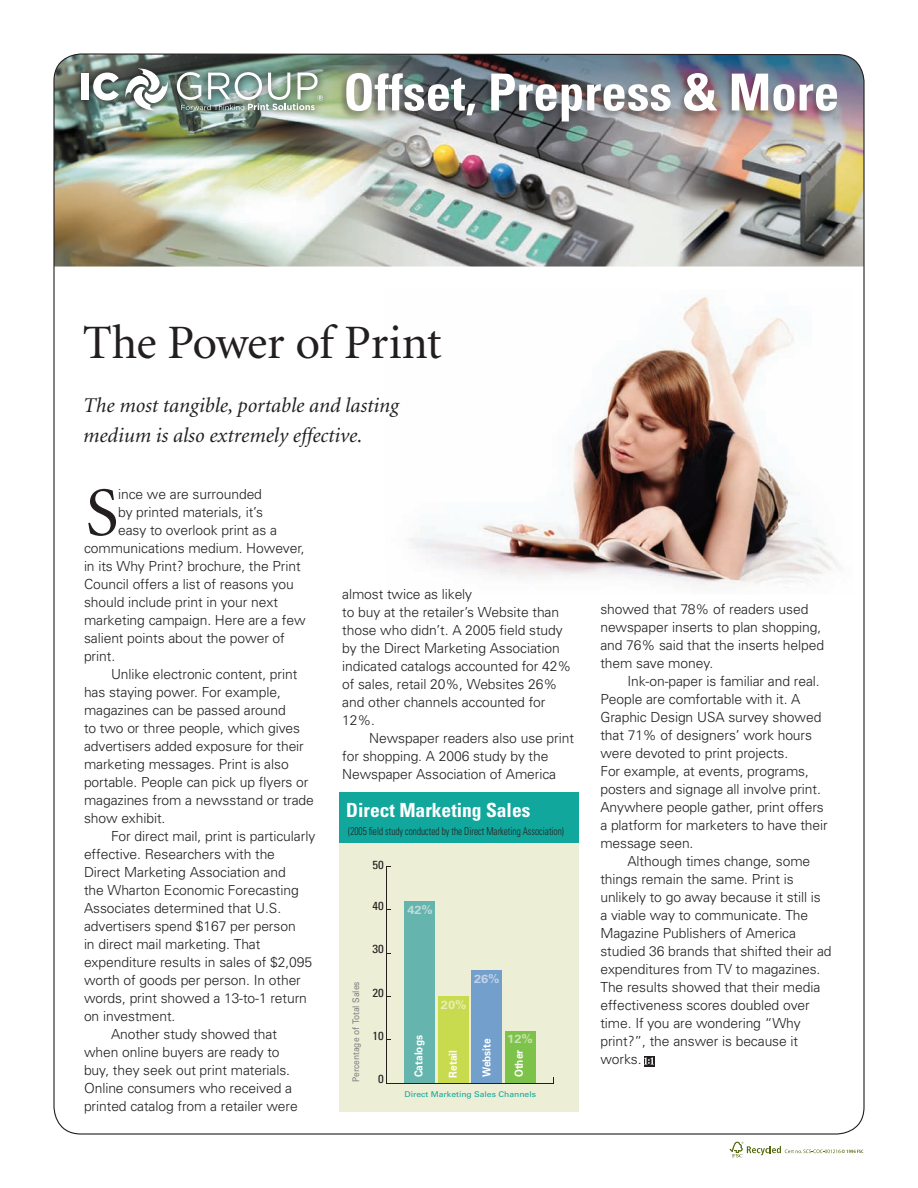
<style>
.page{position:relative;width:918px;height:1188px;background:#fff}
.page>*{position:absolute;margin:0;border:0;box-sizing:border-box;transform-origin:0 0}
.t1{font:69.3px "Minion";color:#231f20}
.t2{font:48px "Minion";letter-spacing:-.02em;color:#231f20}
.t3{font:italic 21px/30px "Minion";color:#231f20}
.t4{font:700 condensed 19.5px "Univers";color:#fff}
.t5{font:300 13.8px/18px "Univers";letter-spacing:-.005em;color:#231f20}
.t6{font:condensed 11.7px "Univers";color:#231f20;scale:1.09 1}
.t7{font:700 11.7px "Univers";color:#c0dcd9;scale:1.09 1}
.t8{font:700 11.7px "Univers";color:#e6eeb9;scale:1.09 1}
.t9{font:700 11.7px "Univers";color:#c2d2e8;scale:1.09 1}
.t10{font:700 11.7px "Univers";color:#cae2b2;scale:1.09 1}
.t11{font:700 10.95px "Univers";color:#fff;scale:.92 1}
.t12{font:300 condensed 10.8px "Univers";color:#231f20;scale:.85 1}
.t13{font:9.15px "Univers";color:#808285;scale:.92 1}
.t14{font:7.8px "Univers";color:#12a79d;scale:1.09 1}
</style>
<div class="page">
<img style="left:53px;top:53px;width:812px;height:1082px">
<div style="left:338px;top:72px;width:500px;height:58px;background:#231f20;opacity:.35"></div>
<img style="left:346px;top:73px;width:491px;height:49px">
<div style="left:644px;top:1056px;width:10px;height:10px;background:#231f20"></div>
<svg style="left:644px;top:1057px;width:10px;height:8px"></svg>
<div style="left:339px;top:793px;width:240px;height:319px;background:#eceed5"></div>
<hr style="left:386px;top:866px;width:1px;height:217px;background:#231f20">
<div style="left:505px;top:1031px;width:30px;height:52px;background:#7dc34a"></div>
<div style="left:472px;top:970px;width:30px;height:113px;background:#729fcc"></div>
<div style="left:438px;top:996px;width:30px;height:87px;background:#c8db4f"></div>
<div style="left:405px;top:901px;width:30px;height:182px;background:#65b4ad"></div>
<hr style="left:386px;top:1083px;width:168px;height:1px;background:#231f20">
<div style="left:339px;top:793px;width:240px;height:50px;background:#12a79d"></div>
<img style="left:73px;top:60px;width:257px;height:58px">
<svg style="left:125px;top:69px;width:43px;height:41px"></svg>
<div style="left:82px;top:73px;width:7px;height:27px;background:#fff"></div>
<svg style="left:93px;top:73px;width:26px;height:27px"></svg>
<img style="left:177px;top:72px;width:146px;height:39px">
<svg style="left:730px;top:1142px;width:133px;height:15px"></svg>
<h2 class="t2" style="left:82px;top:319px;width:361px">The Power of Print</h2>
<h3 class="t3" style="left:82px;top:391px;width:317px">The most tangible, portable and lasting medium is also extremely effective.</h3>
<h1 class="t1" style="left:86px;top:479px;width:34px">S</h1>
<p class="t5" style="left:118px;top:485px;width:145px">ince we are surrounded</p>
<p class="t5" style="left:118px;top:503px;width:146px">by printed materials, it’s</p>
<p class="t5" style="left:118px;top:521px;width:160px">easy to overlook print as a</p>
<p class="t5" style="left:84px;top:539px;width:222px">communications medium. However,</p>
<p class="t5" style="left:84px;top:557px;width:218px">in its Why Print? brochure, the Print</p>
<p class="t5" style="left:84px;top:575px;width:211px">Council offers a list of reasons you</p>
<p class="t5" style="left:84px;top:593px;width:195px">should include print in your next</p>
<p class="t5" style="left:84px;top:611px;width:223px">marketing campaign. Here are a few</p>
<p class="t5" style="left:84px;top:629px;width:202px">salient points about the power of</p>
<p class="t5" style="left:84px;top:647px;width:33px">print.</p>
<p class="t5" style="left:111px;top:665px;width:188px">Unlike electronic content, print</p>
<p class="t5" style="left:84px;top:683px;width:198px">has staying power. For example,</p>
<p class="t5" style="left:84px;top:701px;width:203px">magazines can be passed around</p>
<p class="t5" style="left:84px;top:719px;width:218px">to two or three people, which gives</p>
<p class="t5" style="left:84px;top:737px;width:221px">advertisers added exposure for their</p>
<p class="t5" style="left:84px;top:755px;width:206px">marketing messages. Print is also</p>
<p class="t5" style="left:84px;top:773px;width:226px">portable. People can pick up flyers or</p>
<p class="t5" style="left:84px;top:791px;width:232px">magazines from a newsstand or trade</p>
<p class="t5" style="left:84px;top:809px;width:83px">show exhibit.</p>
<p class="t5" style="left:111px;top:827px;width:206px">For direct mail, print is particularly</p>
<p class="t5" style="left:84px;top:845px;width:193px">effective. Researchers with the</p>
<p class="t5" style="left:84px;top:863px;width:203px">Direct Marketing Association and</p>
<p class="t5" style="left:84px;top:881px;width:216px">the Wharton Economic Forecasting</p>
<p class="t5" style="left:84px;top:899px;width:199px">Associates determined that U.S.</p>
<p class="t5" style="left:84px;top:917px;width:213px">advertisers spend $167 per person</p>
<p class="t5" style="left:84px;top:935px;width:178px">in direct mail marketing. That</p>
<p class="t5" style="left:84px;top:953px;width:230px">expenditure results in sales of $2,095</p>
<p class="t5" style="left:84px;top:971px;width:218px">worth of goods per person. In other</p>
<p class="t5" style="left:84px;top:989px;width:225px">words, print showed a 13-to-1 return</p>
<p class="t5" style="left:84px;top:1007px;width:93px">on investment.</p>
<p class="t5" style="left:111px;top:1024px;width:168px">Another study showed that</p>
<p class="t5" style="left:84px;top:1042px;width:197px">when online buyers are ready to</p>
<p class="t5" style="left:84px;top:1060px;width:208px">buy, they seek out print materials.</p>
<p class="t5" style="left:84px;top:1078px;width:210px">Online consumers who received a</p>
<p class="t5" style="left:84px;top:1096px;width:215px">printed catalog from a retailer were</p>
<p class="t5" style="left:342px;top:585px;width:231px">almost twice as likely<br>to buy at the retailer’s Website than those who didn’t. A 2005 field study by the Direct Marketing Association indicated catalogs accounted for 42% of sales, retail 20%, Websites 26% and other channels accounted for<br>12%.</p>
<p class="t5" style="left:342px;top:729px;width:233px;text-indent:27px">Newspaper readers also use print for shopping. A 2006 study by the<br>Newspaper Association of America</p>
<h3 class="t4" style="left:346px;top:798px;width:186px">Direct Marketing Sales</h3>
<p class="t12" style="left:348px;top:825px;width:255px">(2005 field study conducted by the Direct Marketing Association)</p>
<p class="t6" style="left:372px;top:858px;width:12px">50</p>
<p class="t6" style="left:372px;top:898px;width:12px">40</p>
<p class="t6" style="left:372px;top:942px;width:12px">30</p>
<p class="t13" style="left:351px;top:1082px;width:110px;rotate:-90deg">Percentage of Total Sales</p>
<p class="t6" style="left:372px;top:985px;width:12px">20</p>
<p class="t6" style="left:372px;top:1029px;width:12px">10</p>
<p class="t6" style="left:378px;top:1072px;width:7px">0</p>
<p class="t7" style="left:407px;top:903px;width:25px">42%</p>
<p class="t8" style="left:441px;top:998px;width:25px">20%</p>
<p class="t9" style="left:474px;top:972px;width:25px">26%</p>
<p class="t10" style="left:507px;top:1032px;width:25px">12%</p>
<p class="t11" style="left:412px;top:1077px;width:47px;rotate:-90deg">Catalogs</p>
<p class="t11" style="left:446px;top:1078px;width:31px;rotate:-90deg">Retail</p>
<p class="t11" style="left:480px;top:1077px;width:43px;rotate:-90deg">Website</p>
<p class="t11" style="left:512px;top:1077px;width:31px;rotate:-90deg">Other</p>
<p class="t14" style="left:405px;top:1090px;width:122px">Direct Marketing Sales Channels</p>
<p class="t5" style="left:600px;top:600px;width:225px">showed that 78% of readers used newspaper inserts to plan shopping, and 76% said that the inserts helped them save money.</p>
<p class="t5" style="left:600px;top:672px;width:229px;text-indent:27px">Ink-on-paper is familiar and real.<br>People are comfortable with it. A<br>Graphic Design USA survey showed that 71% of designers’ work hours were devoted to print projects.<br>For example, at events, programs, posters and signage all involve print.<br>Anywhere people gather, print offers a platform for marketers to have their message seen.</p>
<p class="t5" style="left:600px;top:852px;width:233px;text-indent:27px">Although times change, some things remain the same. Print is unlikely to go away because it still is<br>a viable way to communicate. The<br>Magazine Publishers of America studied 36 brands that shifted their ad expenditures from TV to magazines.<br>The results showed that their media effectiveness scores doubled over time. If you are wondering “Why print?”, the answer is because it works.</p>
</div>
